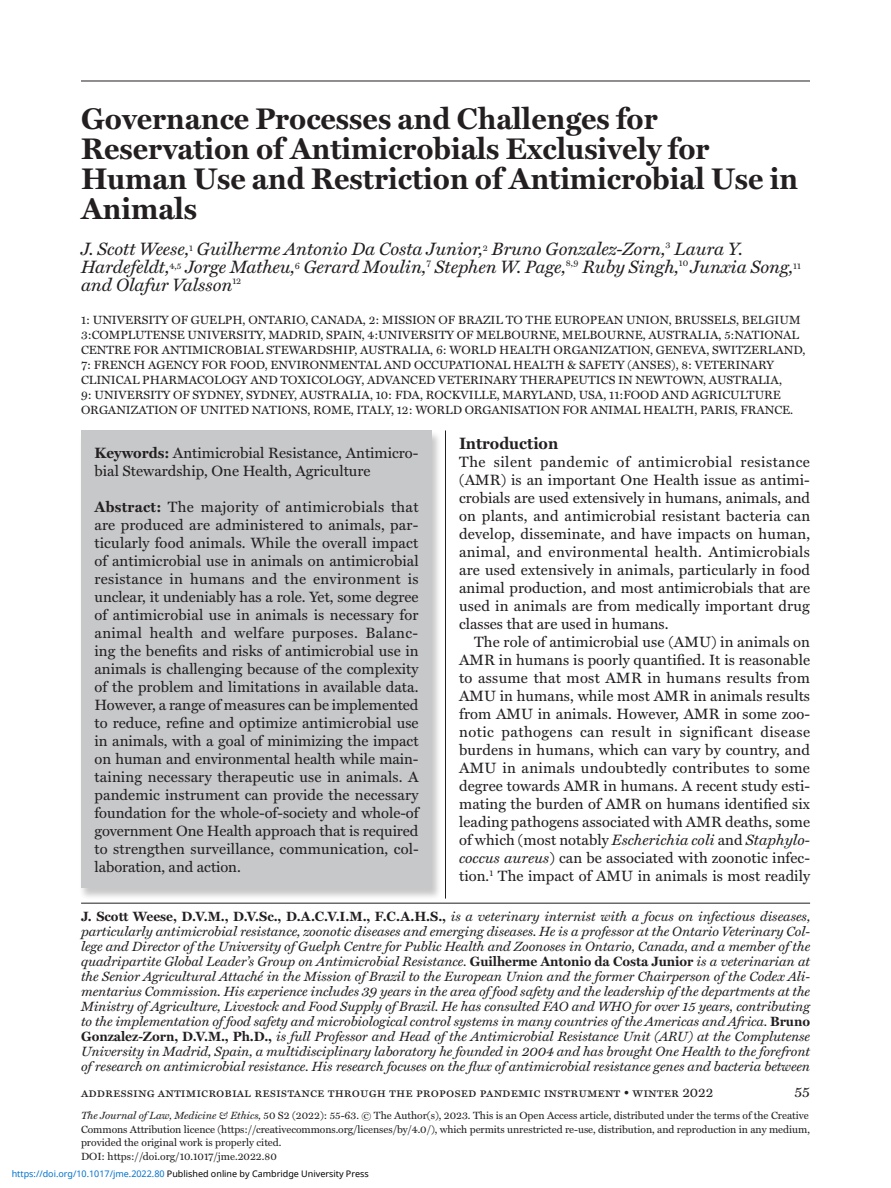
<style>
.page{position:relative;width:891px;height:1188px;background:#fff}
.page>*{position:absolute;margin:0;border:0;box-sizing:border-box;transform-origin:0 0}
.t1{font:700 30px/30px "Miller Text";color:#231f20}
.t2{font:italic 18px/18px "Miller Text";color:#231f20}
.t3{font:700 16.5px "Miller Text";color:#231f20}
.t4{font:15px/18px "Miller Text";color:#231f20;text-align:justify}
.t5{font:italic 13.5px/15px "Miller Text";letter-spacing:-.005em;color:#231f20;text-align:justify}
.t6{font:13.5px "Miller Text Roman SC";color:#231f20}
.t7{font:12px/15px "Miller Text";color:#231f20}
.t8{font:10.5px/13.5px "Miller Text";color:#231f20}
.t9{font:9px "Noto Sans";color:#000}
.s1{font-style:italic}
.s2{font-weight:700;font-style:normal}
.s3{font-weight:700}
.s4{color:#0172cf}
</style>
<div class="page">
<hr style="left:81px;top:81px;width:729px;height:1px;background:#231f20">
<hr style="left:445px;top:430px;width:1px;height:469px;background:#231f20">
<hr style="left:81px;top:903px;width:729px;height:1px;background:#231f20">
<div style="left:79px;top:431px;width:363px;height:469px;background:#231f20;opacity:.25"></div>
<div style="left:81px;top:430px;width:351px;height:458px;background:#c7c8ca"></div>
<h1 class="t1" style="left:81px;top:104px;width:718px">Governance Processes and Challenges for Reservation of Antimicrobials Exclusively for Human Use and Restriction of Antimicrobial Use in Animals</h1>
<p class="t2" style="left:81px;top:240px;width:721px">J. Scott Weese,<sup>1</sup> Guilherme Antonio Da Costa Junior,<sup>2</sup> Bruno Gonzalez-Zorn,<sup>3</sup> Laura Y.<br>Hardefeldt,<sup>4,5</sup> Jorge Matheu,<sup>6</sup> Gerard Moulin,<sup>7</sup> Stephen W. Page,<sup>8,9</sup> Ruby Singh,<sup>10</sup> Junxia Song,<sup>11 </sup>and Olafur Valsson<sup>12</sup></p>
<p class="t7" style="left:81px;top:313px;width:726px">1: UNIVERSITY OF GUELPH, ONTARIO, CANADA, 2: MISSION OF BRAZIL TO THE EUROPEAN UNION, BRUSSELS, BELGIUM 3:COMPLUTENSE UNIVERSITY, MADRID, SPAIN, 4:UNIVERSITY OF MELBOURNE, MELBOURNE, AUSTRALIA, 5:NATIONAL CENTRE FOR ANTIMICROBIAL STEWARDSHIP, AUSTRALIA, 6: WORLD HEALTH ORGANIZATION, GENEVA, SWITZERLAND, 7: FRENCH AGENCY FOR FOOD, ENVIRONMENTAL AND OCCUPATIONAL HEALTH &amp; SAFETY (ANSES), 8: VETERINARY CLINICAL PHARMACOLOGY AND TOXICOLOGY, ADVANCED VETERINARY THERAPEUTICS IN NEWTOWN, AUSTRALIA,<br>9: UNIVERSITY OF SYDNEY, SYDNEY, AUSTRALIA, 10: FDA, ROCKVILLE, MARYLAND, USA, 11:FOOD AND AGRICULTURE ORGANIZATION OF UNITED NATIONS, ROME, ITALY, 12: WORLD ORGANISATION FOR ANIMAL HEALTH, PARIS, FRANCE.</p>
<p class="t3" style="left:459px;top:433px;width:101px">Introduction</p>
<p class="t4" style="left:459px;top:452px;width:353px">The silent pandemic of antimicrobial resistance (AMR) is an important One Health issue as antimi&shy;crobials are used extensively in humans, animals, and on plants, and antimicrobial resistant bacteria can develop, disseminate, and have impacts on human, animal, and environmental health. Antimicrobials are used extensively in animals, particularly in food animal production, and most antimicrobials that are used in animals are from medically important drug classes that are used in humans.</p>
<p class="t4" style="left:459px;top:632px;width:353px;text-indent:15px">The role of antimicrobial use (AMU) in animals on AMR in humans is poorly quantified. It is reasonable to assume that most AMR in humans results from AMU in humans, while most AMR in animals results from AMU in animals. However, AMR in some zoo&shy;notic pathogens can result in significant disease burdens in humans, which can vary by country, and AMU in animals undoubtedly contributes to some degree towards AMR in humans. A recent study esti&shy;mating the burden of AMR on humans identified six leading pathogens associated with AMR deaths, some of which (most notably <span class="s1">Escherichia coli</span> and <span class="s1">Staphylo&shy;coccus aureus</span>) can be associated with zoonotic infec&shy;tion<span class="s1">.</span><sup>1</sup> The impact of AMU in animals is most readily</p>
<p class="t5" style="left:81px;top:909px;width:731px"><span class="s2">J. Scott Weese, D.V.M., D.V.Sc., D.A.C.V.I.M., F.C.A.H.S.,</span> is a veterinary internist with a focus on infectious diseases, particularly antimicrobial resistance, zoonotic diseases and emerging diseases. He is a professor at the Ontario Veterinary Col&shy;lege and Director of the University of Guelph Centre for Public Health and Zoonoses in Ontario, Canada, and a member of the quadripartite Global Leader’s Group on Antimicrobial Resistance. <span class="s2">Guilherme Antonio da Costa Junior</span> is a veterinarian at the Senior Agricultural Attaché in the Mission of Brazil to the European Union and the former Chairperson of the Codex Ali&shy;mentarius Commission. His experience includes 39 years in the area of food safety and the leadership of the departments at the Ministry of Agriculture, Livestock and Food Supply of Brazil. He has consulted FAO and WHO for over 15 years, contributing to the implementation of food safety and microbiological control systems in many countries of the Americas and Africa. <span class="s2">Bruno Gonzalez-Zorn, D.V.M., Ph.D.,</span> is full Professor and Head of the Antimicrobial Resistance Unit (ARU) at the Complutense University in Madrid, Spain, a multidisciplinary laboratory he founded in 2004 and has brought One Health to the forefront of research on antimicrobial resistance. His research focuses on the flux of antimicrobial resistance genes and bacteria between</p>
<p class="t4" style="left:94px;top:443px;width:325px"><span class="s3">Keywords:</span> Antimicrobial Resistance, Antimicro&shy;bial Stewardship, One Health, Agriculture</p>
<p class="t4" style="left:94px;top:497px;width:326px"><span class="s3">Abstract:</span> The majority of antimicrobials that are produced are administered to animals, par&shy;ticularly food animals. While the overall impact of antimicrobial use in animals on antimicrobial resistance in humans and the environment is unclear, it undeniably has a role. Yet, some degree of antimicrobial use in animals is necessary for animal health and welfare purposes. Balanc&shy;ing the benefits and risks of antimicrobial use in animals is challenging because of the complexity of the problem and limitations in available data.<br>However, a range of measures can be implemented to reduce, refine and optimize antimicrobial use in animals, with a goal of minimizing the impact on human and environmental health while main&shy;taining necessary therapeutic use in animals. A pandemic instrument can provide the necessary foundation for the whole-of-society and whole-of government One Health approach that is required to strengthen surveillance, communication, col&shy;laboration, and action.</p>
<p class="t6" style="left:81px;top:1084px;width:634px">addressing antimicrobial resistance through the proposed pandemic instrument • winter 2022</p>
<p class="t4" style="left:794px;top:1082px;width:17px">55</p>
<p class="t8" style="left:81px;top:1109px;width:731px"><span class="s1">The Journal of Law, Medicine &amp; Ethics,</span> 50 S2 (2022): 55-63. © The Author(s), 2023. This is an Open Access article, distributed under the terms of the Creative Commons Attribution licence (https://creativecommons.org/licenses/by/4.0/), which permits unrestricted re-use, distribution, and reproduction in any medium, provided the original work is properly cited.<br>DOI: https://doi.org/10.1017/jme.2022.80</p>
<p class="t9" style="left:12px;top:1168px;width:359px"><span class="s4">https://doi.org/10.1017/jme.2022.80</span> Published online by Cambridge University Press</p>
</div>
